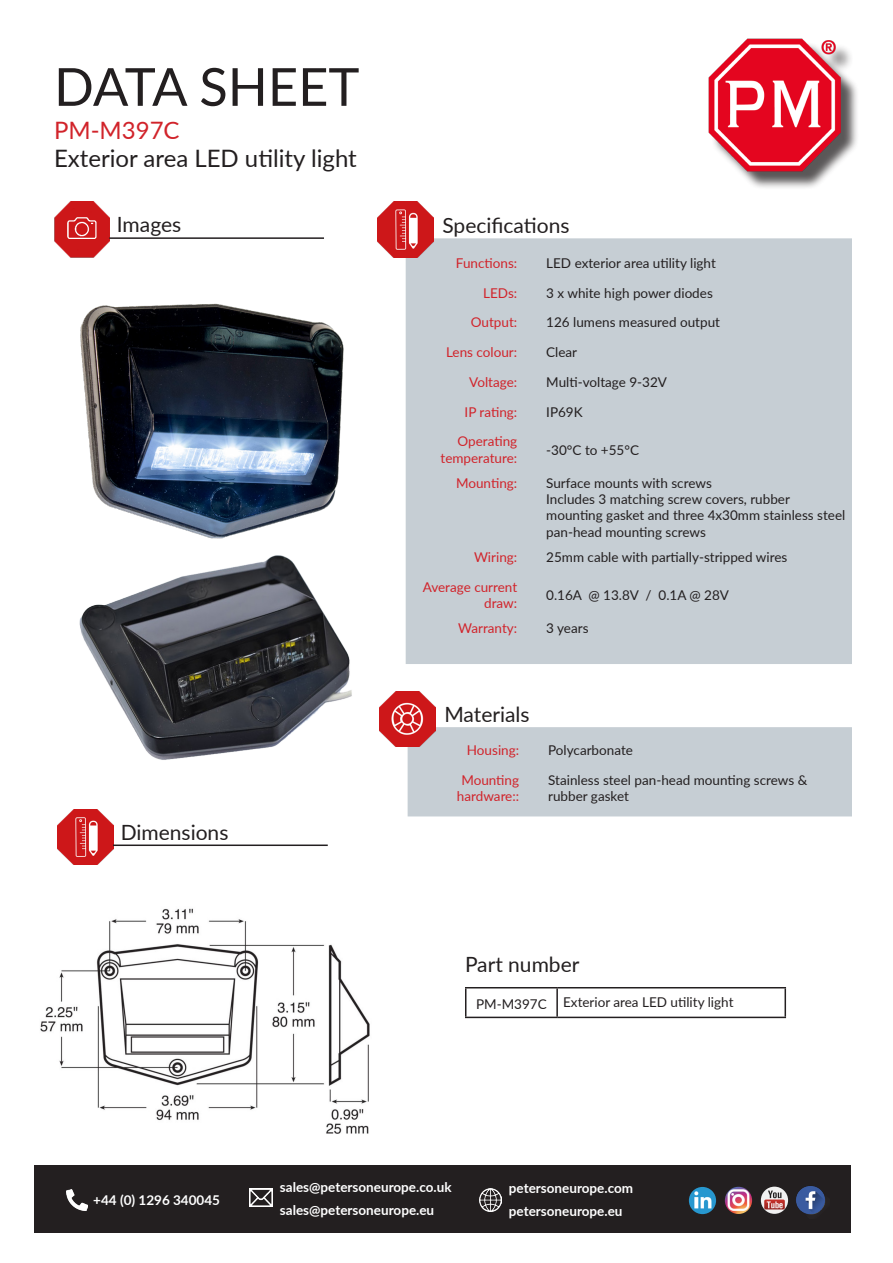
<style>
.page{position:relative;width:893px;height:1263px;background:#fff}
.page>*{position:absolute;margin:0;border:0;box-sizing:border-box;transform-origin:0 0}
.t1{font:52.5px "Lato";color:#231f20}
.t2{font:24px "Lato";color:#231f20}
.t3{font:24px "Lato";color:#d1232a}
.t4{font:21px "Lato";color:#231f20}
.t5{font:13.5px/16.2px "Lato";color:#231f20}
.t6{font:13.5px/16.2px "Lato";color:#d1232a;text-align:right}
.t7{font:700 13.5px "Lato";color:#fff}
</style>
<div class="page">
<img style="left:54px;top:202px;width:55px;height:55px">
<hr style="left:109px;top:237px;width:215px;height:2px;background:#231f20">
<div style="left:406px;top:238px;width:446px;height:426px;background:#c6ced4"></div>
<img style="left:378px;top:202px;width:56px;height:55px">
<div style="left:408px;top:727px;width:444px;height:89px;background:#c6ced4"></div>
<img style="left:380px;top:691px;width:55px;height:56px">
<img style="left:57px;top:809px;width:56px;height:56px">
<hr style="left:113px;top:844px;width:215px;height:2px;background:#231f20">
<hr style="left:465px;top:987px;width:92px;height:1px;background:#231f20">
<svg style="left:465px;top:988px;width:1px;height:29px"></svg>
<hr style="left:557px;top:987px;width:229px;height:1px;background:#231f20">
<hr style="left:556px;top:988px;width:2px;height:29px;background:#231f20">
<hr style="left:784px;top:988px;width:2px;height:29px;background:#231f20">
<hr style="left:465px;top:1017px;width:92px;height:1px;background:#231f20">
<hr style="left:557px;top:1017px;width:229px;height:1px;background:#231f20">
<img style="left:708px;top:38px;width:149px;height:150px">
<div style="left:34px;top:1165px;width:816px;height:68px;background:#231f20"></div>
<img style="left:66px;top:1189px;width:21px;height:21px">
<img style="left:249px;top:1188px;width:23px;height:18px">
<img style="left:479px;top:1189px;width:23px;height:22px">
<img style="left:761px;top:1186px;width:27px;height:28px;border-radius:14px">
<img style="left:725px;top:1187px;width:27px;height:27px;border-radius:13px">
<img style="left:689px;top:1187px;width:27px;height:27px;border-radius:14px">
<img style="left:796px;top:1186px;width:30px;height:29px">
<img style="left:40px;top:908px;width:330px;height:226px">
<img style="left:80px;top:303px;width:264px;height:236px">
<img style="left:79px;top:555px;width:273px;height:205px">
<p class="t1" style="left:54px;top:49px;width:307px">DATA SHEET</p>
<p class="t3" style="left:54px;top:113px;width:127px">PM-M397C</p>
<p class="t2" style="left:54px;top:141px;width:304px">Exterior area LED utility light</p>
<p class="t4" style="left:117px;top:210px;width:66px">Images</p>
<p class="t4" style="left:121px;top:817px;width:109px">Dimensions</p>
<p class="t4" style="left:442px;top:210px;width:129px">Specifications</p>
<p class="t6" style="left:456px;top:254px;width:63px">Functions:</p>
<p class="t5" style="left:546px;top:254px;width:171px">LED exterior area utility light</p>
<p class="t6" style="left:483px;top:284px;width:36px">LEDs:</p>
<p class="t5" style="left:546px;top:284px;width:168px">3 x white high power diodes</p>
<p class="t6" style="left:471px;top:314px;width:48px">Output:</p>
<p class="t5" style="left:546px;top:314px;width:175px">126 lumens measured output</p>
<p class="t6" style="left:446px;top:343px;width:73px">Lens colour:</p>
<p class="t5" style="left:546px;top:343px;width:32px">Clear</p>
<p class="t6" style="left:469px;top:373px;width:49px">Voltage:</p>
<p class="t5" style="left:546px;top:373px;width:122px">Multi-voltage 9-32V</p>
<p class="t6" style="left:465px;top:403px;width:54px">IP rating:</p>
<p class="t5" style="left:546px;top:403px;width:38px">IP69K</p>
<p class="t6" style="left:441px;top:433px;width:78px">Operating temperature:</p>
<p class="t5" style="left:546px;top:441px;width:94px">-30°C to +55°C</p>
<p class="t6" style="left:456px;top:474px;width:63px">Mounting:</p>
<p class="t5" style="left:546px;top:474px;width:167px">Surface mounts with screws</p>
<p class="t5" style="left:546px;top:490px;width:301px">Includes 3 matching screw covers, rubber mounting gasket and three 4x30mm stainless steel pan-head mounting screws</p>
<p class="t6" style="left:474px;top:548px;width:45px">Wiring:</p>
<p class="t5" style="left:546px;top:548px;width:243px">25mm cable with partially-stripped wires</p>
<p class="t6" style="left:423px;top:578px;width:96px">Average current draw:</p>
<p class="t5" style="left:546px;top:586px;width:184px">0.16A @ 13.8V / 0.1A @ 28V</p>
<p class="t6" style="left:458px;top:620px;width:60px">Warranty:</p>
<p class="t5" style="left:546px;top:620px;width:44px">3 years</p>
<p class="t4" style="left:444px;top:699px;width:87px">Materials</p>
<p class="t6" style="left:467px;top:741px;width:54px">Housing:</p>
<p class="t5" style="left:548px;top:741px;width:86px">Polycarbonate</p>
<p class="t6" style="left:457px;top:771px;width:64px;text-align:center">Mounting hardware::</p>
<p class="t5" style="left:548px;top:771px;width:261px">Stainless steel pan-head mounting screws &amp; rubber gasket</p>
<p class="t4" style="left:465px;top:949px;width:116px">Part number</p>
<p class="t5" style="left:476px;top:996px;width:72px">PM-M397C</p>
<p class="t5" style="left:563px;top:993px;width:172px">Exterior area LED utility light</p>
<p class="t7" style="left:93px;top:1190px;width:128px">+44 (0) 1296 340045</p>
<p class="t7" style="left:280px;top:1177px;width:173px">sales@petersoneurope.co.uk</p>
<p class="t7" style="left:509px;top:1178px;width:126px">petersoneurope.com</p>
<p class="t7" style="left:280px;top:1200px;width:156px">sales@petersoneurope.eu</p>
<p class="t7" style="left:509px;top:1201px;width:115px">petersoneurope.eu</p>
</div>
